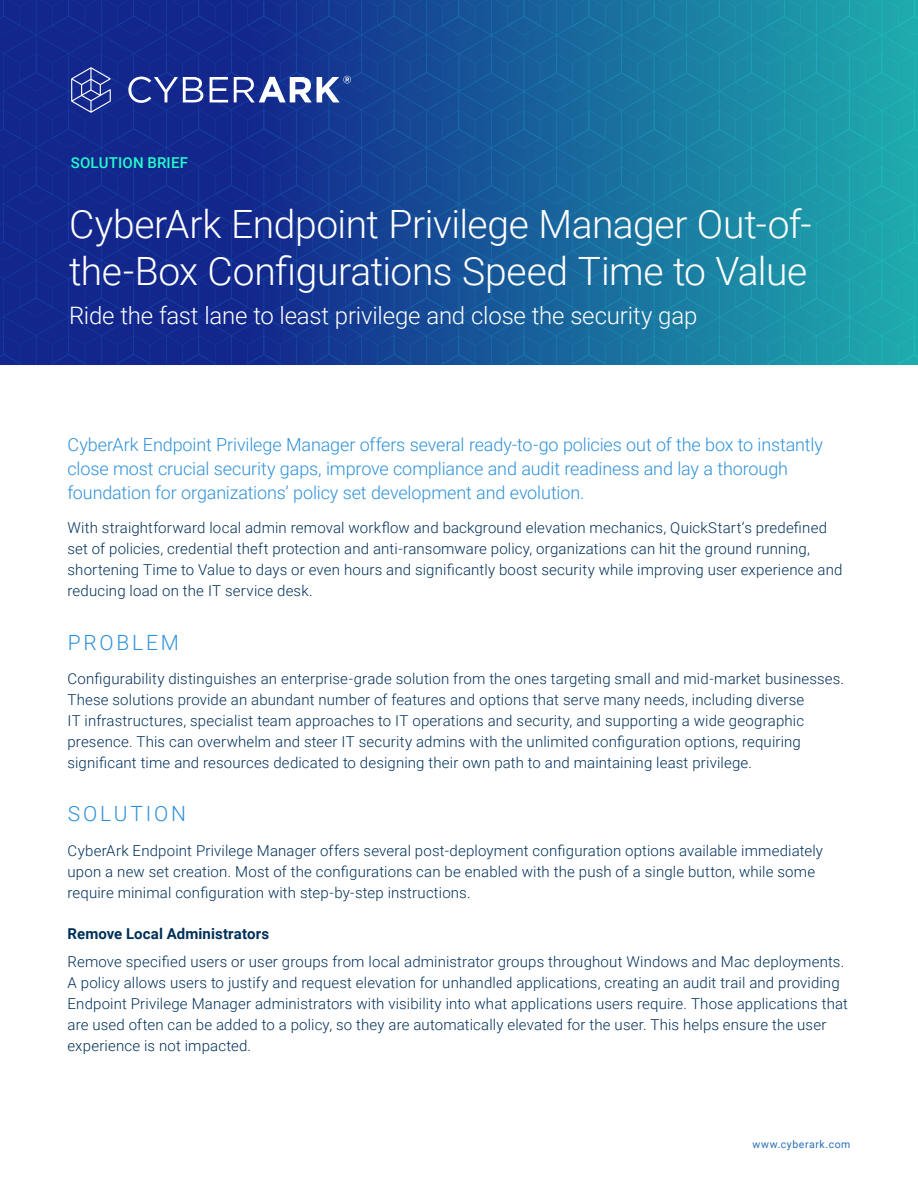
<style>
.page{position:relative;width:918px;height:1188px;background:#fff}
.page>*{position:absolute;margin:0;border:0;box-sizing:border-box;transform-origin:0 0}
.H1___Title_Case_Head{font:300 39px/46.8px "Roboto";letter-spacing:-.01em;color:#fff}
.H2_-_Title_Subhead{font:300 24px "Roboto";letter-spacing:-.01em;color:#fff}
.H1_-_Body{font:300 21px "Roboto";letter-spacing:.135em;color:#2f91d9}
.DS_Intro_Body{font:300 18px/24px "Roboto";letter-spacing:-.01em;color:#2f91d9}
.Body{font:300 15px/21px "Roboto";letter-spacing:.01em;color:#00305a}
.H2_-_Body{font:700 15px "Roboto";letter-spacing:.005em;color:#00305a}
.t1{font:500 15px "Roboto";letter-spacing:.01em;color:#24fbca}
.t2{font:10.5px "Roboto";letter-spacing:.055em;color:#266fb8}
</style>
<div class="page">
<svg style="left:0;top:0;width:918px;height:364px;background:#19599a"></svg>
<p class="t1" style="left:71px;top:153px;width:119px">SOLUTION BRIEF</p>
<p class="H1___Title_Case_Head" style="left:69px;top:199px;width:744px">CyberArk Endpoint Privilege Manager Out-of&shy;the-Box Configurations Speed Time to Value</p>
<p class="H2_-_Title_Subhead" style="left:69px;top:299px;width:630px">Ride the fast lane to least privilege and close the security gap</p>
<p class="DS_Intro_Body" style="left:68px;top:432px;width:757px">CyberArk Endpoint Privilege Manager offers several ready-to-go policies out of the box to instantly close most crucial security gaps, improve compliance and audit readiness and lay a thorough foundation for organizations’ policy set development and evolution.</p>
<p class="Body" style="left:68px;top:517px;width:776px">With straightforward local admin removal workflow and background elevation mechanics, QuickStart’s predefined set of policies, credential theft protection and anti-ransomware policy, organizations can hit the ground running, shortening Time to Value to days or even hours and significantly boost security while improving user experience and reducing load on the IT service desk.</p>
<p class="H1_-_Body" style="left:68px;top:627px;width:113px">PROBLEM</p>
<p class="Body" style="left:68px;top:668px;width:778px">Configurability distinguishes an enterprise-grade solution from the ones targeting small and mid-market businesses.<br>These solutions provide an abundant number of features and options that serve many needs, including diverse<br>IT infrastructures, specialist team approaches to IT operations and security, and supporting a wide geographic presence. This can overwhelm and steer IT security admins with the unlimited configuration options, requiring significant time and resources dedicated to designing their own path to and maintaining least privilege.</p>
<p class="H1_-_Body" style="left:68px;top:799px;width:120px">SOLUTION</p>
<p class="Body" style="left:68px;top:839px;width:757px">CyberArk Endpoint Privilege Manager offers several post-deployment configuration options available immediately upon a new set creation. Most of the configurations can be enabled with the push of a single button, while some require minimal configuration with step-by-step instructions.</p>
<p class="H2_-_Body" style="left:68px;top:923px;width:203px">Remove Local Administrators</p>
<p class="Body" style="left:68px;top:950px;width:782px">Remove specified users or user groups from local administrator groups throughout Windows and Mac deployments.<br>A policy allows users to justify and request elevation for unhandled applications, creating an audit trail and providing Endpoint Privilege Manager administrators with visibility into what applications users require. Those applications that are used often can be added to a policy, so they are automatically elevated for the user. This helps ensure the user experience is not impacted.</p>
<p class="t2" style="left:752px;top:1137px;width:100px">www.cyberark.com</p>
</div>
